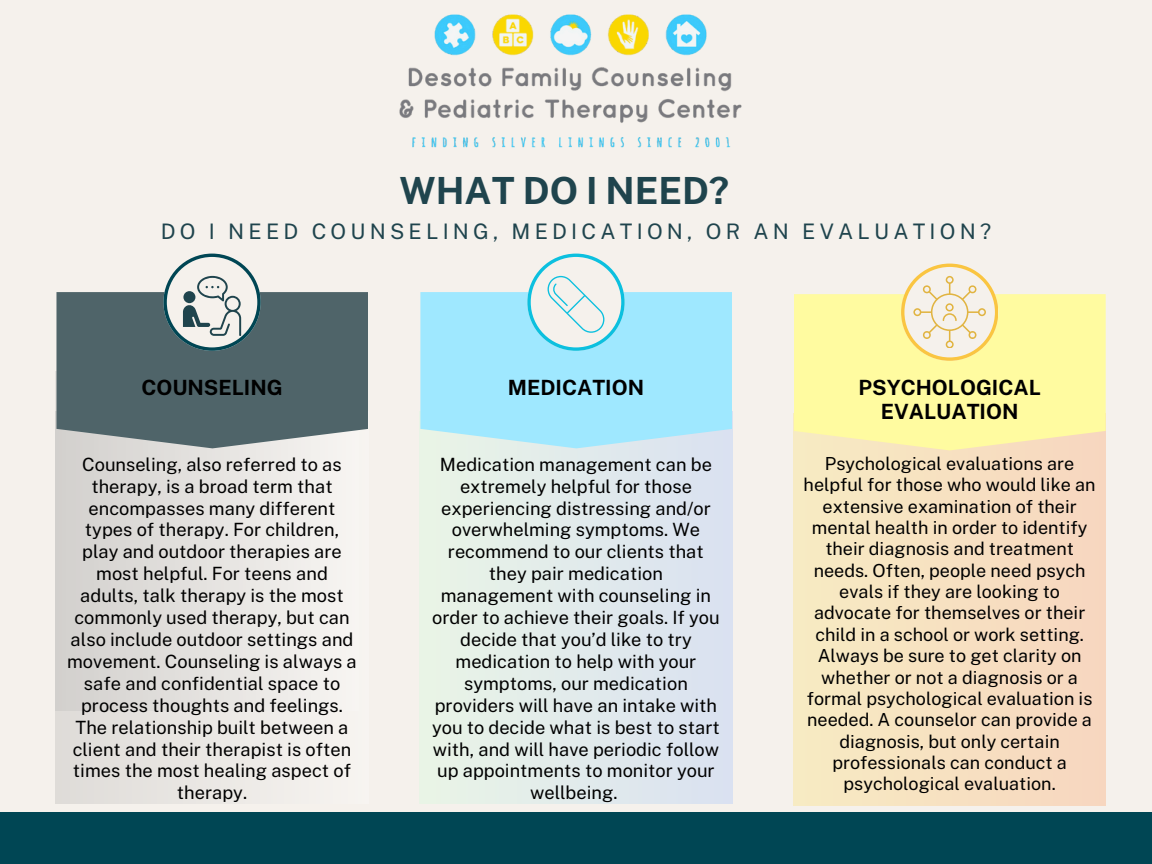
<style>
.page{position:relative;width:1152px;height:864px;background:#f5f1ec}
.page>*{position:absolute;margin:0;border:0;box-sizing:border-box;transform-origin:0 0}
.t1{font:700 37.35px "Public Sans";color:#1f444d}
.t2{font:21.3px "Public Sans";letter-spacing:.195em;color:#1f444d}
.t3{font:700 21px/24.8px "Public Sans";color:#000;text-align:center}
.t4{font:18.3px/21.9px "Public Sans";color:#000;text-align:center}
.t5{font:18px/21.3px "Public Sans";color:#000;text-align:center}
</style>
<div class="page">
<div style="left:420px;top:412px;width:312px;height:391px;background:#e2ebeb"></div>
<svg style="left:420px;top:292px;width:312px;height:156px;background:#a3e8fd"></svg>
<div style="left:0;top:812px;width:1152px;height:52px;background:#004654"></div>
<div style="left:793px;top:414px;width:313px;height:392px;background:#f7e1c1"></div>
<svg style="left:794px;top:294px;width:312px;height:156px;background:#fef9a2"></svg>
<svg style="left:901px;top:264px;width:97px;height:96px"></svg>
<div style="left:56px;top:412px;width:312px;height:391px;background:linear-gradient(to right,#d5d3d0,#f8f5f2)"></div>
<svg style="left:56px;top:292px;width:312px;height:156px;background:#5a6d71"></svg>
<svg style="left:527px;top:254px;width:97px;height:96px"></svg>
<svg style="left:163px;top:254px;width:97px;height:96px"></svg>
<img style="left:399px;top:14px;width:343px;height:134px">
<p class="t1" style="left:400px;top:169px;width:331px">WHAT DO I NEED?</p>
<p class="t2" style="left:161px;top:219px;width:832px">DO I NEED COUNSELING, MEDICATION, OR AN EVALUATION?</p>
<h4 class="t3" style="left:141px;top:375px;width:143px">COUNSELING</h4>
<p class="t4" style="left:67px;top:453px;width:291px">Counseling, also referred to as therapy, is a broad term that encompasses many different types of therapy. For children, play and outdoor therapies are most helpful. For teens and adults, talk therapy is the most commonly used therapy, but can also include outdoor settings and movement. Counseling is always a safe and confidential space to process thoughts and feelings.<br>The relationship built between a client and their therapist is often times the most healing aspect of therapy.</p>
<h2 class="t3" style="left:508px;top:375px;width:138px">MEDICATION</h2>
<h4 class="t4" style="left:432px;top:453px;width:289px">Medication management can be extremely helpful for those experiencing distressing and/or overwhelming symptoms. We recommend to our clients that they pair medication management with counseling in order to achieve their goals. If you decide that you’d like to try medication to help with your symptoms, our medication providers will have an intake with you to decide what is best to start with, and will have periodic follow up appointments to monitor your wellbeing.</h4>
<p class="t3" style="left:859px;top:375px;width:184px">PSYCHOLOGICAL<br>EVALUATION</p>
<h2 class="t5" style="left:804px;top:453px;width:294px">Psychological evaluations are helpful for those who would like an extensive examination of their mental health in order to identify their diagnosis and treatment needs. Often, people need psych evals if they are looking to advocate for themselves or their child in a school or work setting.<br>Always be sure to get clarity on whether or not a diagnosis or a formal psychological evaluation is needed. A counselor can provide a diagnosis, but only certain professionals can conduct a psychological evaluation.</h2>
</div>
